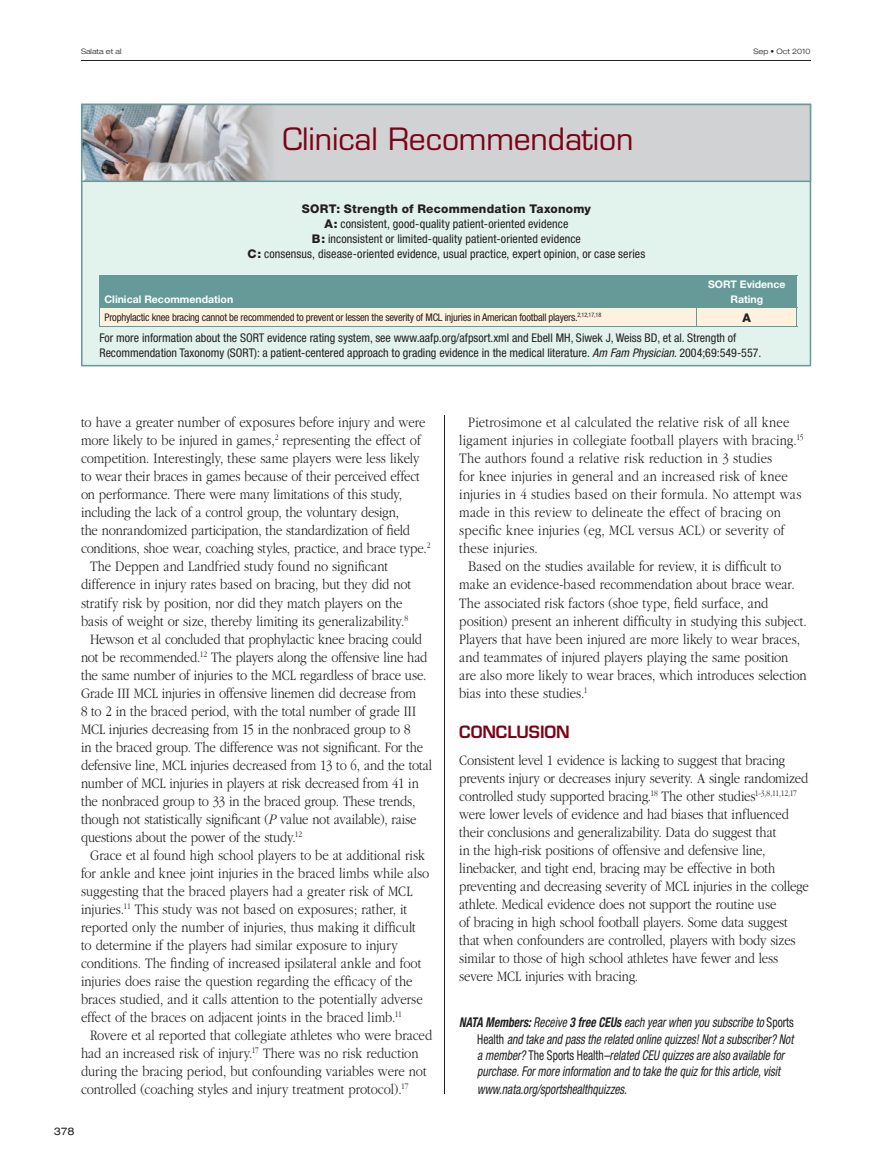
<style>
.page{position:relative;width:878px;height:1175px;background:#fff}
.page>*{position:absolute;margin:0;border:0;box-sizing:border-box;transform-origin:0 0}
.t1{font:30px "Eurostile";letter-spacing:-.005em;color:#7d0216}
.t2{font:600 16.5px "Eurostile";letter-spacing:-.005em;color:#7d0216}
.t3{font:300 15px/18px "Garamond";letter-spacing:-.005em;color:#231f20;scale:.85 1}
.t4{font:300 15px/18px "Garamond";letter-spacing:.015em;color:#231f20;scale:.85 1}
.t5{font:italic condensed 13.5px/16.2px "Helvetica Neue";color:#231f20;scale:.85 1}
.t6{font:condensed 12px/15px "Helvetica Neue";color:#231f20;text-align:center}
.t7{font:800 12px "Helvetica Neue";color:#231f20}
.t8{font:condensed 10.5px "Helvetica Neue";letter-spacing:-.02em;color:#231f20}
.t9{font:700 10.5px/14.4px "Helvetica Neue";color:#fff;text-align:center}
.t10{font:expanded 10.5px "Helvetica Neue";color:#231f20}
.t11{font:300 expanded 7.5px "Helvetica Neue";color:#231f20}
.s1{font-weight:800;font-stretch:normal}
.s2{font-style:italic}
.s3{font-weight:700}
.s4{font-style:normal}
</style>
<div class="page">
<hr style="left:81px;top:60px;width:729px;height:1px;background:#231f20">
<hr style="left:444px;top:415px;width:1px;height:679px;background:#231f20">
<div style="left:81px;top:182px;width:730px;height:184px;background:#e2f2ed"></div>
<svg style="left:99px;top:275px;width:698px;height:51px;background:#9ab8b1"></svg>
<hr style="left:99px;top:326px;width:598px;height:1px;background:#659a99">
<hr style="left:697px;top:326px;width:100px;height:1px;background:#659a99">
<svg style="left:81px;top:104px;width:730px;height:78px;background:#c3c5c7"></svg>
<p class="t11" style="left:81px;top:47px;width:42px">Salata et al</p>
<p class="t11" style="left:753px;top:47px;width:58px">Sep • Oct 2010</p>
<h1 class="t1" style="left:282px;top:121px;width:352px">Clinical Recommendation</h1>
<p class="t9" style="left:104px;top:292px;width:130px">Clinical Recommendation</p>
<p class="t6" style="left:247px;top:201px;width:399px"><span class="s1">SORT: Strength of Recommendation Taxonomy<br>A:</span> consistent, good-quality patient-oriented evidence<br><span class="s1">B:</span> inconsistent or limited-quality patient-oriented evidence<br><span class="s1">C:</span> consensus, disease-oriented evidence, usual practice, expert opinion, or case series</p>
<p class="t9" style="left:708px;top:277px;width:79px">SORT Evidence<br>Rating</p>
<p class="t8" style="left:104px;top:311px;width:498px">Prophylactic knee bracing cannot be recommended to prevent or lessen the severity of MCL injuries in American football players.<sup>2,12,17,18</sup></p>
<p class="t7" style="left:742px;top:310px;width:10px">A</p>
<p class="t6" style="left:99px;top:331px;width:663px;line-height:14.4px;text-align:left">For more information about the SORT evidence rating system, see www.aafp.org/afpsort.xml and Ebell MH, Siwek J, Weiss BD, et al. Strength of<br>Recommendation Taxonomy (SORT): a patient-centered approach to grading evidence in the medical literature. <span class="s2">Am Fam Physician</span>. 2004;69:549-557.</p>
<p class="t3" style="left:81px;top:414px;width:406px">to have a greater number of exposures before injury and were</p>
<p class="t3" style="left:81px;top:432px;width:401px">more likely to be injured in games, <sup>2</sup> representing the effect of</p>
<p class="t3" style="left:81px;top:450px;width:399px">competition. Interestingly, these same players were less likely</p>
<p class="t3" style="left:81px;top:468px;width:400px">to wear their braces in games because of their perceived effect</p>
<p class="t3" style="left:81px;top:486px;width:379px">on performance. There were many limitations of this study,</p>
<p class="t3" style="left:81px;top:504px;width:376px">including the lack of a control group, the voluntary design,</p>
<p class="t3" style="left:81px;top:522px;width:388px">the nonrandomized participation, the standardization of field</p>
<p class="t3" style="left:81px;top:540px;width:412px">conditions, shoe wear, coaching styles, practice, and brace type. <sup>2</sup></p>
<p class="t3" style="left:90px;top:558px;width:352px">The Deppen and Landfried study found no significant</p>
<p class="t3" style="left:81px;top:576px;width:390px">difference in injury rates based on bracing, but they did not</p>
<p class="t3" style="left:81px;top:594px;width:380px">stratify risk by position, nor did they match players on the</p>
<p class="t3" style="left:81px;top:612px;width:386px">basis of weight or size, thereby limiting its generalizability. <sup>8</sup></p>
<p class="t3" style="left:90px;top:630px;width:392px">Hewson et al concluded that prophylactic knee bracing could</p>
<p class="t3" style="left:81px;top:648px;width:409px">not be recommended. <sup>12</sup> The players along the offensive line had</p>
<p class="t3" style="left:81px;top:666px;width:408px">the same number of injuries to the MCL regardless of brace use.</p>
<p class="t3" style="left:81px;top:684px;width:395px">Grade III MCL injuries in offensive linemen did decrease from</p>
<p class="t3" style="left:81px;top:702px;width:395px">8 to 2 in the braced period, with the total number of grade III</p>
<p class="t3" style="left:81px;top:720px;width:389px">MCL injuries decreasing from 15 in the nonbraced group to 8</p>
<p class="t3" style="left:81px;top:738px;width:404px">in the braced group. The difference was not significant. For the</p>
<p class="t3" style="left:81px;top:756px;width:414px">defensive line, MCL injuries decreased from 13 to 6, and the total</p>
<p class="t3" style="left:81px;top:774px;width:399px">number of MCL injuries in players at risk decreased from 41 in</p>
<p class="t3" style="left:81px;top:792px;width:395px">the nonbraced group to 33 in the braced group. These trends,</p>
<p class="t3" style="left:81px;top:810px;width:396px">though not statistically significant ( <span class="s2">P</span> value not available), raise</p>
<p class="t3" style="left:81px;top:828px;width:262px">questions about the power of the study. <sup>12</sup></p>
<p class="t3" style="left:90px;top:846px;width:395px">Grace et al found high school players to be at additional risk</p>
<p class="t3" style="left:81px;top:864px;width:411px">for ankle and knee joint injuries in the braced limbs while also</p>
<p class="t3" style="left:81px;top:882px;width:391px">suggesting that the braced players had a greater risk of MCL</p>
<p class="t3" style="left:81px;top:900px;width:385px">injuries. <sup>11</sup> This study was not based on exposures; rather, it</p>
<p class="t3" style="left:81px;top:918px;width:395px">reported only the number of injuries, thus making it difficult</p>
<p class="t3" style="left:81px;top:936px;width:374px">to determine if the players had similar exposure to injury</p>
<p class="t3" style="left:81px;top:954px;width:402px">conditions. The finding of increased ipsilateral ankle and foot</p>
<p class="t3" style="left:81px;top:972px;width:391px">injuries does raise the question regarding the efficacy of the</p>
<p class="t3" style="left:81px;top:990px;width:403px">braces studied, and it calls attention to the potentially adverse</p>
<p class="t3" style="left:81px;top:1008px;width:379px">effect of the braces on adjacent joints in the braced limb. <sup>11</sup></p>
<p class="t3" style="left:90px;top:1026px;width:404px">Rovere et al reported that collegiate athletes who were braced</p>
<p class="t3" style="left:81px;top:1044px;width:398px">had an increased risk of injury. <sup>17</sup> There was no risk reduction</p>
<p class="t3" style="left:81px;top:1062px;width:408px">during the bracing period, but confounding variables were not</p>
<p class="t3" style="left:81px;top:1080px;width:386px">controlled (coaching styles and injury treatment protocol). <sup>17</sup></p>
<p class="t10" style="left:54px;top:1124px;width:22px">378</p>
<p class="t4" style="left:459px;top:414px;width:406px;text-indent:9px">Pietrosimone et al calculated the relative risk of all knee ligament injuries in collegiate football players with bracing. <sup>15<br></sup>The authors found a relative risk reduction in 3 studies<br>for knee injuries in general and an increased risk of knee injuries in 4 studies based on their formula. No attempt was made in this review to delineate the effect of bracing on specific knee injuries (eg, MCL versus ACL) or severity of these injuries.</p>
<p class="t3" style="left:459px;top:558px;width:410px;text-indent:9px">Based on the studies available for review, it is difficult to make an evidence-based recommendation about brace wear.<br>The associated risk factors (shoe type, field surface, and position) present an inherent difficulty in studying this subject.<br>Players that have been injured are more likely to wear braces, and teammates of injured players playing the same position are also more likely to wear braces, which introduces selection bias into these studies. <sup>1</sup></p>
<p class="t2" style="left:459px;top:721px;width:112px">CONCLUSION</p>
<p class="t3" style="left:459px;top:751px;width:413px">Consistent level 1 evidence is lacking to suggest that bracing prevents injury or decreases injury severity. A single randomized controlled study supported bracing. <sup>18</sup> The other studies <sup>1</sup> <sup>-</sup> <sup>3</sup> <sup>,</sup> <sup>8</sup> <sup>,</sup> <sup>11</sup> <sup>,</sup> <sup>12</sup> <sup>,</sup> <sup>17 </sup>were lower levels of evidence and had biases that influenced their conclusions and generalizability. Data do suggest that<br>in the high-risk positions of offensive and defensive line, linebacker, and tight end, bracing may be effective in both preventing and decreasing severity of MCL injuries in the college athlete. Medical evidence does not support the routine use<br>of bracing in high school football players. Some data suggest that when confounders are controlled, players with body sizes similar to those of high school athletes have fewer and less severe MCL injuries with bracing.</p>
<p class="t5" style="left:477px;top:1014px;width:374px;text-indent:-18px"><span class="s3">NATA Members:</span> Receive <span class="s3">3 free CEUs</span> each year when you subscribe to <span class="s4">Sports Health</span> and take and pass the related online quizzes! Not a subscriber? Not a member? <span class="s4">The Sports Health</span>–related CEU quizzes are also available for purchase. For more information and to take the quiz for this article, visit</p>
<p class="t5" style="left:477px;top:1081px;width:178px">www.nata.org/sportshealthquizzes.</p>
</div>
